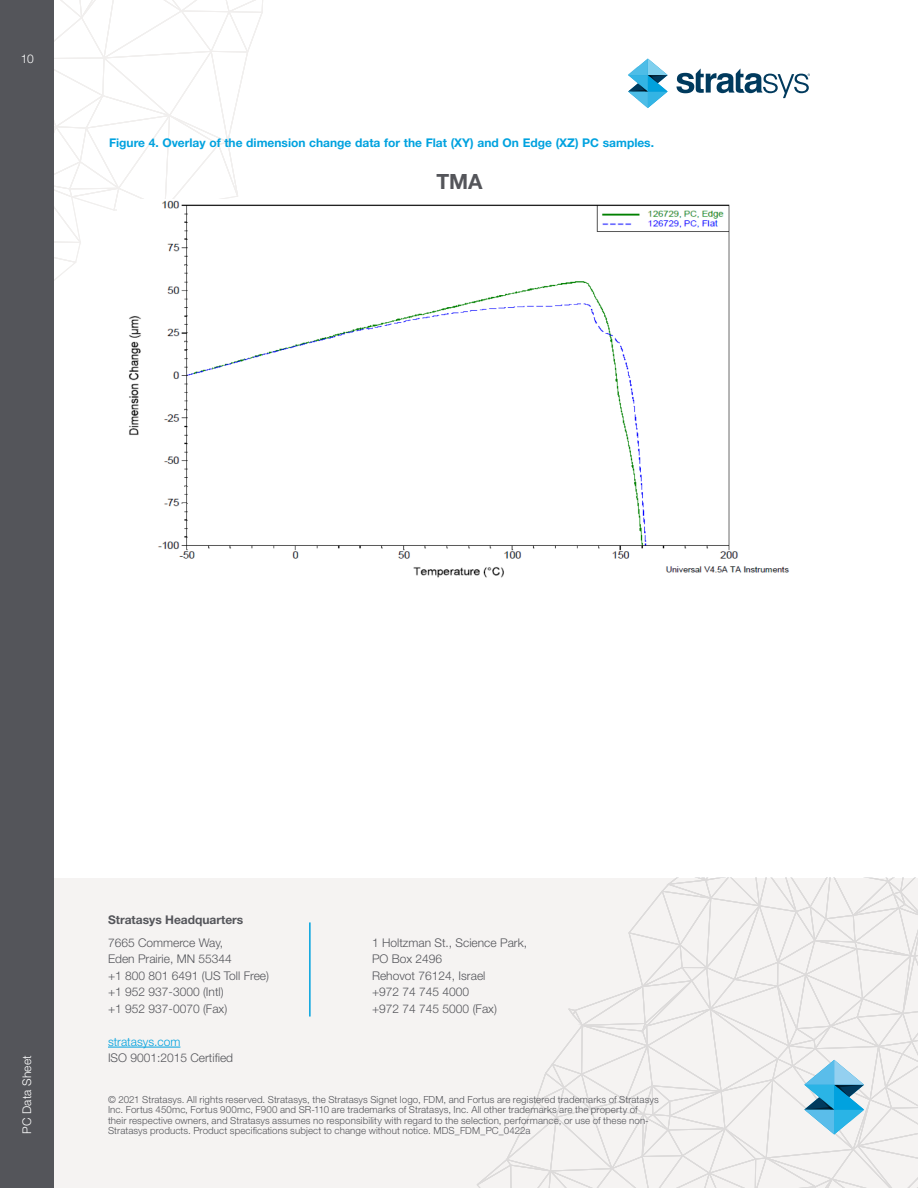
<style>
.page{position:relative;width:918px;height:1188px;background:#fff}
.page>*{position:absolute;margin:0;border:0;box-sizing:border-box;transform-origin:0 0}
.t1{font:700 21px "Helvetica Neue LT Std";color:#54555a}
.t2{font:300 12px/16.5px "Helvetica Neue LT Std";color:#54555a}
.t3{font:700 12px "Helvetica Neue LT Std";color:#00a2df}
.t4{font:700 12px "Helvetica Neue LT Std";color:#54555a}
.t5{font:300 12px "Helvetica Neue LT Std";letter-spacing:.01em;color:#fff}
.t6{font:300 12px "Helvetica Neue LT Std";color:#00a2df}
.t7{font:300 9.75px/10.5px "Helvetica Neue LT Std";letter-spacing:.01em;color:#54555a}
</style>
<div class="page">
<svg style="left:54px;top:0;width:209px;height:281px"></svg>
<div style="left:54px;top:878px;width:864px;height:310px;background:#f5f3f2"></div>
<div style="left:0;top:0;width:54px;height:1188px;background:#54555a"></div>
<svg style="left:628px;top:59px;width:40px;height:49px"></svg>
<svg style="left:676px;top:68px;width:134px;height:30px"></svg>
<hr style="left:309px;top:922px;width:2px;height:95px;background:#00a2df">
<hr style="left:108px;top:1047px;width:72px;height:1px;background:#00a2df">
<svg style="left:477px;top:878px;width:441px;height:310px"></svg>
<img style="left:118px;top:199px;width:672px;height:379px">
<p class="t5" style="left:21px;top:51px;width:14px">10</p>
<p class="t3" style="left:109px;top:135px;width:547px">Figure 4. Overlay of the dimension change data for the Flat (XY) and On Edge (XZ) PC samples.</p>
<h1 class="t1" style="left:436px;top:168px;width:48px">TMA</h1>
<p class="t5" style="left:20px;top:1134px;width:80px;rotate:-90deg">PC Data Sheet</p>
<p class="t4" style="left:108px;top:913px;width:137px">Stratasys Headquarters</p>
<p class="t2" style="left:108px;top:934px;width:163px">7665 Commerce Way,<br>Eden Prairie, MN 55344<br>+1 800 801 6491 (US Toll Free) +1 952 937-3000 (Intl)<br>+1 952 937-0070 (Fax)</p>
<p class="t6" style="left:108px;top:1034px;width:74px">stratasys.com</p>
<p class="t2" style="left:108px;top:1050px;width:127px">ISO 9001:2015 Certified</p>
<p class="t2" style="left:372px;top:934px;width:156px">1 Holtzman St., Science Park,<br>PO Box 2496<br>Rehovot 76124, Israel<br>+972 74 745 4000<br>+972 74 745 5000 (Fax)</p>
<p class="t7" style="left:108px;top:1094px;width:552px">© 2021 Stratasys. All rights reserved. Stratasys, the Stratasys Signet logo, FDM, and Fortus are registered trademarks of Stratasys Inc. Fortus 450mc, Fortus 900mc, F900 and SR-110 are trademarks of Stratasys, Inc. All other trademarks are the property of<br>their respective owners, and Stratasys assumes no responsibility with regard to the selection, performance, or use of these non-Stratasys products. Product specifications subject to change without notice. MDS_FDM_PC_0422a</p>
</div>
